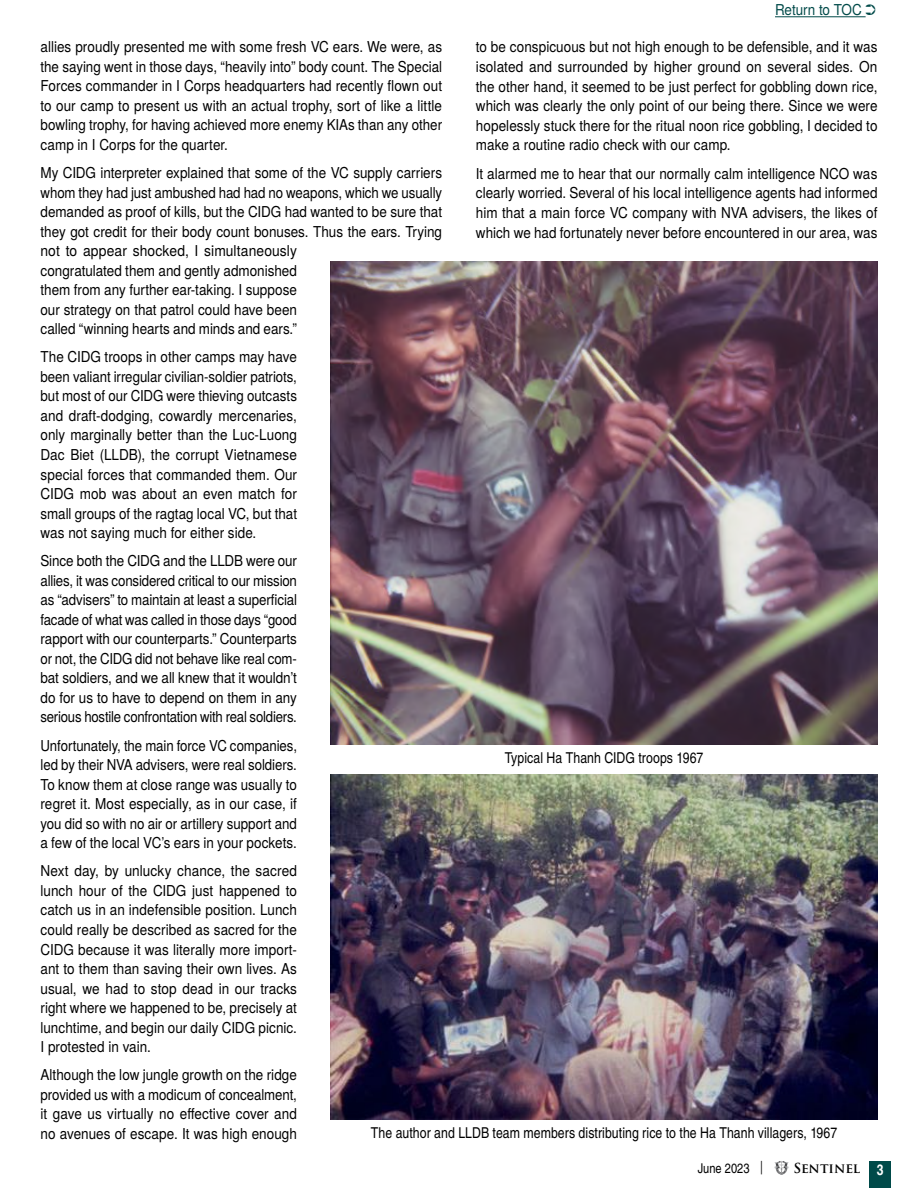
<style>
.page{position:relative;width:918px;height:1188px;background:#fff}
.page>*{position:absolute;margin:0;border:0;box-sizing:border-box;transform-origin:0 0}
.t1{font:15px/19.5px "Te X Gyre Heros";color:#000;text-align:justify;scale:.9 1}
.t2{font:15px/19.5px "Te X Gyre Heros";color:#000;text-align:justify;scale:.91 1}
.t3{font:15px/19.5px "Te X Gyre Heros";color:#000;text-align:justify;scale:.88 1}
.t4{font:15px "Te X Gyre Heros Condensed";letter-spacing:.005em;color:#000}
.t5{font:15px "Te X Gyre Heros";letter-spacing:-.005em;color:#004a49;scale:.9 1}
.t6{font:700 15px "Te X Gyre Heros Condensed";color:#fff}
.t7{font:13.5px "Te X Gyre Heros Condensed";color:#000}
.t8{font:700 13.5px "Trajan Pro";color:#000}
.t9{font:13.5px "Trajan Pro";color:#000}
</style>
<div class="page">
<div style="left:869px;top:1161px;width:22px;height:27px;background:#004a49"></div>
<svg style="left:774px;top:1161px;width:15px;height:14px"></svg>
<img style="left:331px;top:261px;width:547px;height:484px">
<img style="left:331px;top:774px;width:546px;height:345px">
<hr style="left:775px;top:16px;width:91px;height:1px;background:#004a49">
<p class="t5" style="left:775px;top:-2px;width:114px">Return to TOC ➲</p>
<p class="t1" style="left:40px;top:36px;width:448px">allies proudly presented me with some fresh VC ears. We were, as the saying went in those days, “heavily into” body count. The Special Forces commander in I Corps headquarters had recently flown out to our camp to present us with an actual trophy, sort of like a little bowling trophy, for having achieved more enemy KIAs than any other camp in I Corps for the quarter.</p>
<p class="t1" style="left:40px;top:162px;width:448px;text-align:left">My CIDG interpreter explained that some of the VC supply carriers whom they had just ambushed had had no weapons, which we usually demanded as proof of kills, but the CIDG had wanted to be sure that they got credit for their body count bonuses. Thus the ears. Trying not to appear shocked, I simultaneously<br>congratulated them and gently admonished<br>them from any further ear-taking. I suppose<br>our strategy on that patrol could have been<br>called “winning hearts and minds and ears.”</p>
<p class="t1" style="left:40px;top:346px;width:287px">The CIDG troops in other camps may have been valiant irregular civilian-soldier patriots, but most of our CIDG were thieving outcasts and draft-dodging, cowardly mercenaries, only marginally better than the Luc-Luong Dac Biet (LLDB), the corrupt Vietnamese special forces that commanded them. Our CIDG mob was about an even match for small groups of the ragtag local VC, but that was not saying much for either side.</p>
<p class="t1" style="left:40px;top:550px;width:287px">Since both the CIDG and the LLDB were our allies, it was considered critical to our mission as “advisers” to maintain at least a superficial facade of what was called in those days “good rapport with our counterparts.” Counterparts or not, the CIDG did not behave like real com&shy;bat soldiers, and we all knew that it wouldn’t do for us to have to depend on them in any serious hostile confrontation with real soldiers.</p>
<p class="t3" style="left:40px;top:734px;width:293px">Unfortunately, the main force VC companies, led by their NVA advisers, were real soldiers.<br>To know them at close range was usually to regret it. Most especially, as in our case, if you did so with no air or artillery support and a few of the local VC’s ears in your pockets.</p>
<p class="t2" style="left:40px;top:860px;width:283px">Next day, by unlucky chance, the sacred lunch hour of the CIDG just happened to catch us in an indefensible position. Lunch could really be described as sacred for the CIDG because it was literally more import&shy;ant to them than saving their own lives. As usual, we had to stop dead in our tracks right where we happened to be, precisely at lunchtime, and begin our daily CIDG picnic.<br>I protested in vain.</p>
<p class="t1" style="left:40px;top:1064px;width:287px">Although the low jungle growth on the ridge provided us with a modicum of concealment, it gave us virtually no effective cover and no avenues of escape. It was high enough</p>
<p class="t1" style="left:476px;top:36px;width:448px">to be conspicuous but not high enough to be defensible, and it was isolated and surrounded by higher ground on several sides. On the other hand, it seemed to be just perfect for gobbling down rice, which was clearly the only point of our being there. Since we were hopelessly stuck there for the ritual noon rice gobbling, I decided to make a routine radio check with our camp.</p>
<p class="t1" style="left:476px;top:162px;width:448px">It alarmed me to hear that our normally calm intelligence NCO was clearly worried. Several of his local intelligence agents had informed him that a main force VC company with NVA advisers, the likes of which we had fortunately never before encountered in our area, was</p>
<p class="t4" style="left:505px;top:747px;width:200px">Typical Ha Thanh CIDG troops 1967</p>
<p class="t4" style="left:371px;top:1121px;width:468px">The author and LLDB team members distributing rice to the Ha Thanh villagers, 1967</p>
<p class="t9" style="left:758px;top:1158px;width:8px">|</p>
<p class="t8" style="left:794px;top:1159px;width:68px">SENTINEL</p>
<p class="t7" style="left:698px;top:1158px;width:53px">June 2023</p>
<p class="t6" style="left:877px;top:1159px;width:8px">3</p>
</div>
